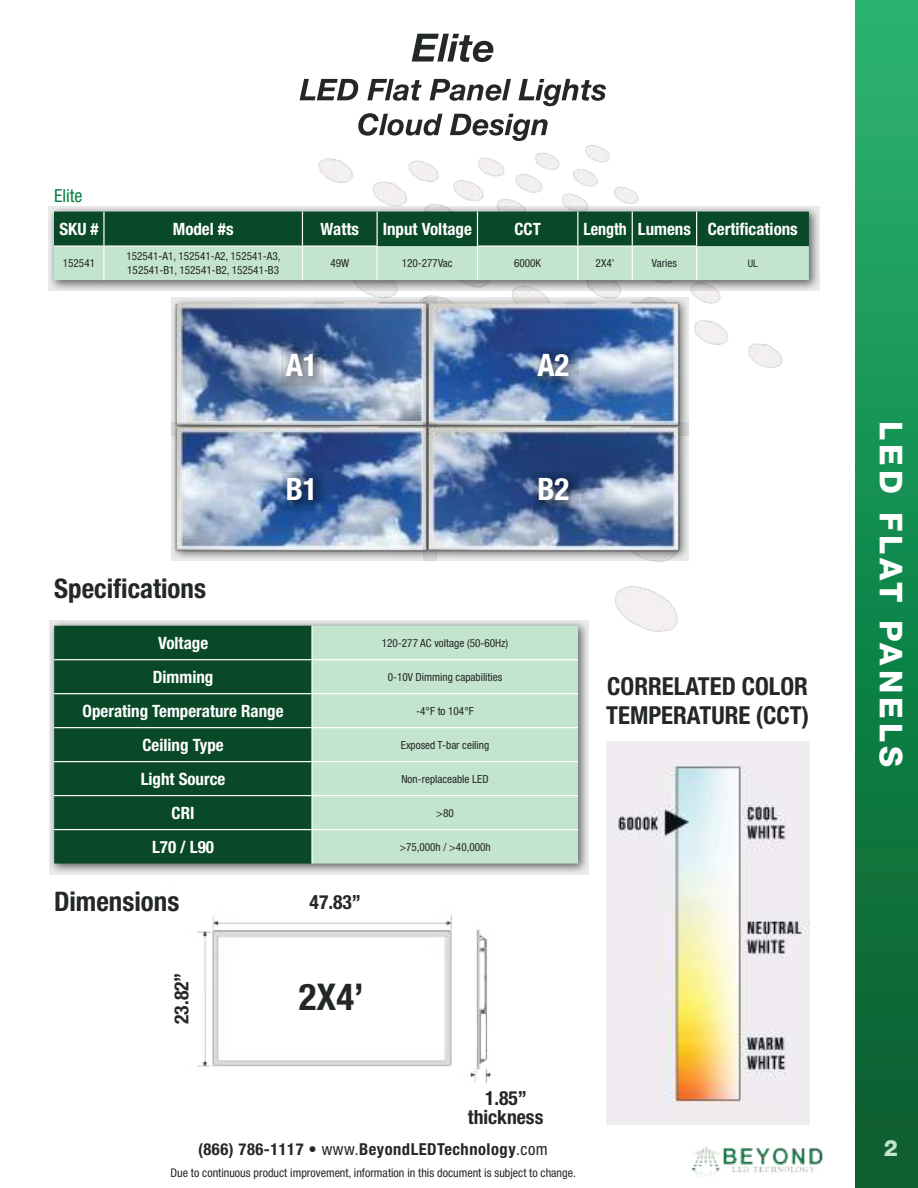
<style>
.page{position:relative;width:918px;height:1188px;background:#fff}
.page>*{position:absolute;margin:0;border:0;box-sizing:border-box;transform-origin:0 0}
.t1{font:700 condensed 36.9px "Helvetica Neue LT Std";color:#242728}
.t2{font:800 31.5px "Helvetica Neue LT Std";letter-spacing:.13em;color:#fff}
.t3{font:700 condensed 30.9px "Helvetica Neue LT Std";color:#fff}
.t4{font:700 condensed 27px "Helvetica Neue LT Std";color:#242728}
.t5{font:700 condensed 24.75px/29.7px "Helvetica Neue LT Std";color:#242728}
.t6{font:800 22.5px "Helvetica Neue LT Std";color:#c3e4cd}
.t7{font:700 condensed 19.65px/19.6px "Helvetica Neue LT Std";color:#242728;text-align:center}
.t8{font:condensed 18px "Helvetica Neue LT Pro";color:#028040}
.t9{font:700 condensed 16.95px "Helvetica Neue LT Std";color:#fff}
.t10{font:700 condensed 16.95px "Helvetica Neue LT Std";color:#fff;scale:.94 1}
.t11{font:700 condensed 16.5px "Helvetica Neue LT Std";letter-spacing:.03em;color:#242728}
.t12{font:condensed 12px "Helvetica Neue LT Pro";color:#242728}
.t13{font:condensed 11.25px/13.4px "Helvetica Neue LT Pro";color:#242728}
.t14{font:condensed 10.35px "Helvetica Neue LT Pro";color:#242728}
.s1{font-family:"Helvetica Neue LT Pro";font-weight:400}
</style>
<div class="page">
<div style="left:855px;top:0;width:63px;height:1188px;background:linear-gradient(to bottom,#26b570,#065b2b)"></div>
<img style="left:692px;top:1146px;width:131px;height:30px">
<img style="left:198px;top:145px;width:585px;height:487px">
<img style="left:197px;top:915px;width:295px;height:167px">
<div style="left:239px;top:885px;width:192px;height:33px;background:#fff"></div>
<div style="left:160px;top:944px;width:43px;height:110px;background:#fff"></div>
<svg style="left:49px;top:620px;width:540px;height:254px;background:#c6c8c7"></svg>
<div style="left:54px;top:626px;width:257px;height:238px;background:#0a4928"></div>
<div style="left:313px;top:626px;width:265px;height:238px;background:#c3e4cd"></div>
<hr style="left:311px;top:626px;width:2px;height:33px;background:#fff">
<hr style="left:311px;top:660px;width:2px;height:33px;background:#fff">
<hr style="left:311px;top:694px;width:2px;height:33px;background:#fff">
<hr style="left:311px;top:728px;width:2px;height:33px;background:#fff">
<hr style="left:311px;top:762px;width:2px;height:33px;background:#fff">
<hr style="left:311px;top:796px;width:2px;height:33px;background:#fff">
<hr style="left:311px;top:830px;width:2px;height:34px;background:#fff">
<hr style="left:54px;top:659px;width:258px;height:1px;background:#fff">
<hr style="left:312px;top:659px;width:266px;height:1px;background:#fff">
<hr style="left:54px;top:693px;width:258px;height:1px;background:#fff">
<hr style="left:312px;top:693px;width:266px;height:1px;background:#fff">
<hr style="left:54px;top:727px;width:258px;height:1px;background:#fff">
<hr style="left:312px;top:727px;width:266px;height:1px;background:#fff">
<hr style="left:54px;top:761px;width:258px;height:1px;background:#fff">
<hr style="left:312px;top:761px;width:266px;height:1px;background:#fff">
<hr style="left:54px;top:795px;width:258px;height:1px;background:#fff">
<hr style="left:312px;top:795px;width:266px;height:1px;background:#fff">
<hr style="left:54px;top:829px;width:258px;height:1px;background:#fff">
<hr style="left:312px;top:829px;width:266px;height:1px;background:#fff">
<svg style="left:48px;top:206px;width:771px;height:85px;background:#bec0c0"></svg>
<svg style="left:54px;top:212px;width:755px;height:68px;background:#66967a"></svg>
<hr style="left:577px;top:212px;width:1px;height:33px;background:#fff">
<hr style="left:477px;top:212px;width:1px;height:33px;background:#fff">
<hr style="left:696px;top:212px;width:1px;height:33px;background:#fff">
<hr style="left:377px;top:212px;width:1px;height:33px;background:#fff">
<hr style="left:632px;top:212px;width:1px;height:33px;background:#fff">
<hr style="left:302px;top:212px;width:1px;height:33px;background:#fff">
<hr style="left:103px;top:212px;width:2px;height:33px;background:#fff">
<hr style="left:54px;top:245px;width:50px;height:2px;background:#fff">
<hr style="left:104px;top:245px;width:198px;height:2px;background:#fff">
<hr style="left:302px;top:245px;width:76px;height:2px;background:#fff">
<hr style="left:477px;top:245px;width:101px;height:2px;background:#fff">
<hr style="left:578px;top:245px;width:54px;height:2px;background:#fff">
<hr style="left:632px;top:245px;width:65px;height:2px;background:#fff">
<hr style="left:103px;top:247px;width:2px;height:33px;background:#fff">
<hr style="left:302px;top:247px;width:1px;height:33px;background:#fff">
<hr style="left:377px;top:247px;width:1px;height:33px;background:#fff">
<hr style="left:477px;top:247px;width:1px;height:33px;background:#fff">
<hr style="left:577px;top:247px;width:1px;height:33px;background:#fff">
<hr style="left:632px;top:247px;width:1px;height:33px;background:#fff">
<hr style="left:696px;top:247px;width:1px;height:33px;background:#fff">
<img style="left:606px;top:742px;width:203px;height:382px">
<svg style="left:171px;top:298px;width:252px;height:124px;background:#d7d7d6"></svg>
<img style="left:176px;top:303px;width:247px;height:119px">
<img style="left:423px;top:298px;width:266px;height:124px">
<img style="left:171px;top:422px;width:252px;height:139px">
<svg style="left:423px;top:422px;width:266px;height:139px;background:#788bab"></svg>
<svg style="left:532px;top:348px;width:47px;height:38px;background:#4d668f"></svg>
<svg style="left:281px;top:348px;width:43px;height:38px;background:#8792a4"></svg>
<svg style="left:534px;top:472px;width:45px;height:39px;background:#3b4f75"></svg>
<svg style="left:282px;top:472px;width:42px;height:39px;background:#2c4c7e"></svg>
<svg style="left:412px;top:34px;width:81px;height:28px"></svg>
<svg style="left:300px;top:79px;width:306px;height:27px"></svg>
<svg style="left:358px;top:113px;width:190px;height:28px"></svg>
<h3 class="t8" style="left:54px;top:185px;width:30px">Elite</h3>
<h3 class="t9" style="left:59px;top:219px;width:41px">SKU #</h3>
<h3 class="t9" style="left:173px;top:219px;width:62px">Model #s</h3>
<h3 class="t9" style="left:321px;top:219px;width:40px">Watts</h3>
<h3 class="t9" style="left:383px;top:219px;width:91px">Input Voltage</h3>
<h3 class="t9" style="left:514px;top:219px;width:28px">CCT</h3>
<h3 class="t10" style="left:583px;top:219px;width:230px">Length Lumens Certifications</h3>
<p class="t13" style="left:63px;top:256px;width:34px">152541</p>
<p class="t13" style="left:126px;top:250px;width:155px">152541-A1, 152541-A2, 152541-A3,<br>152541-B1, 152541-B2, 152541-B3</p>
<p class="t13" style="left:330px;top:256px;width:20px">49W</p>
<p class="t13" style="left:402px;top:256px;width:52px">120-277Vac</p>
<p class="t13" style="left:514px;top:256px;width:29px">6000K</p>
<p class="t13" style="left:596px;top:256px;width:20px">2X4'</p>
<p class="t13" style="left:652px;top:256px;width:27px">Varies</p>
<p class="t14" style="left:748px;top:257px;width:12px">UL</p>
<h3 class="t3" style="left:286px;top:346px;width:34px">A1</h3>
<h3 class="t3" style="left:537px;top:346px;width:34px">A2</h3>
<h3 class="t4" style="left:54px;top:572px;width:153px">Specifications</h3>
<h3 class="t3" style="left:286px;top:470px;width:34px">B1</h3>
<h3 class="t3" style="left:537px;top:470px;width:34px">B2</h3>
<h3 class="t9" style="left:158px;top:632px;width:52px">Voltage</h3>
<p class="t13" style="left:382px;top:636px;width:128px">120-277 AC voltage (50-60Hz)</p>
<h3 class="t9" style="left:153px;top:666px;width:62px">Dimming</h3>
<p class="t13" style="left:388px;top:670px;width:116px">0-10V Dimming capabilities</p>
<h3 class="t9" style="left:83px;top:700px;width:203px">Operating Temperature Range</h3>
<p class="t13" style="left:416px;top:704px;width:59px">-4°F to 104°F</p>
<h3 class="t9" style="left:142px;top:734px;width:83px">Ceiling Type</h3>
<p class="t13" style="left:401px;top:738px;width:90px">Exposed T-bar ceiling</p>
<h3 class="t9" style="left:141px;top:768px;width:86px">Light Source</h3>
<p class="t13" style="left:401px;top:772px;width:89px">Non-replaceable LED</p>
<h3 class="t9" style="left:172px;top:802px;width:24px">CRI</h3>
<p class="t13" style="left:436px;top:806px;width:19px">&gt;80</p>
<h3 class="t9" style="left:152px;top:836px;width:64px">L70 / L90</h3>
<p class="t13" style="left:399px;top:840px;width:93px">&gt;75,000h / &gt;40,000h</p>
<h3 class="t4" style="left:54px;top:885px;width:127px">Dimensions</h3>
<h3 class="t7" style="left:310px;top:892px;width:53px">47.83”</h3>
<h3 class="t7" style="left:172px;top:1024px;width:53px;rotate:-90deg">23.82”</h3>
<h1 class="t1" style="left:299px;top:975px;width:66px">2X4’</h1>
<h3 class="t7" style="left:468px;top:1088px;width:77px">1.85” thickness</h3>
<h3 class="t5" style="left:606px;top:671px;width:204px">CORRELATED COLOR<br>TEMPERATURE (CCT)</h3>
<h2 class="t2" style="left:910px;top:421px;width:348px;rotate:90deg">LED FLAT PANELS</h2>
<h3 class="t11" style="left:198px;top:1139px;width:351px">(866) 786-1117 <span class="s1">• www.</span>BeyondLEDTechnology<span class="s1">.com</span></h3>
<h3 class="t6" style="left:884px;top:1134px;width:16px">2</h3>
<p class="t12" style="left:171px;top:1165px;width:407px">Due to continuous product improvement, information in this document is subject to change.</p>
</div>
